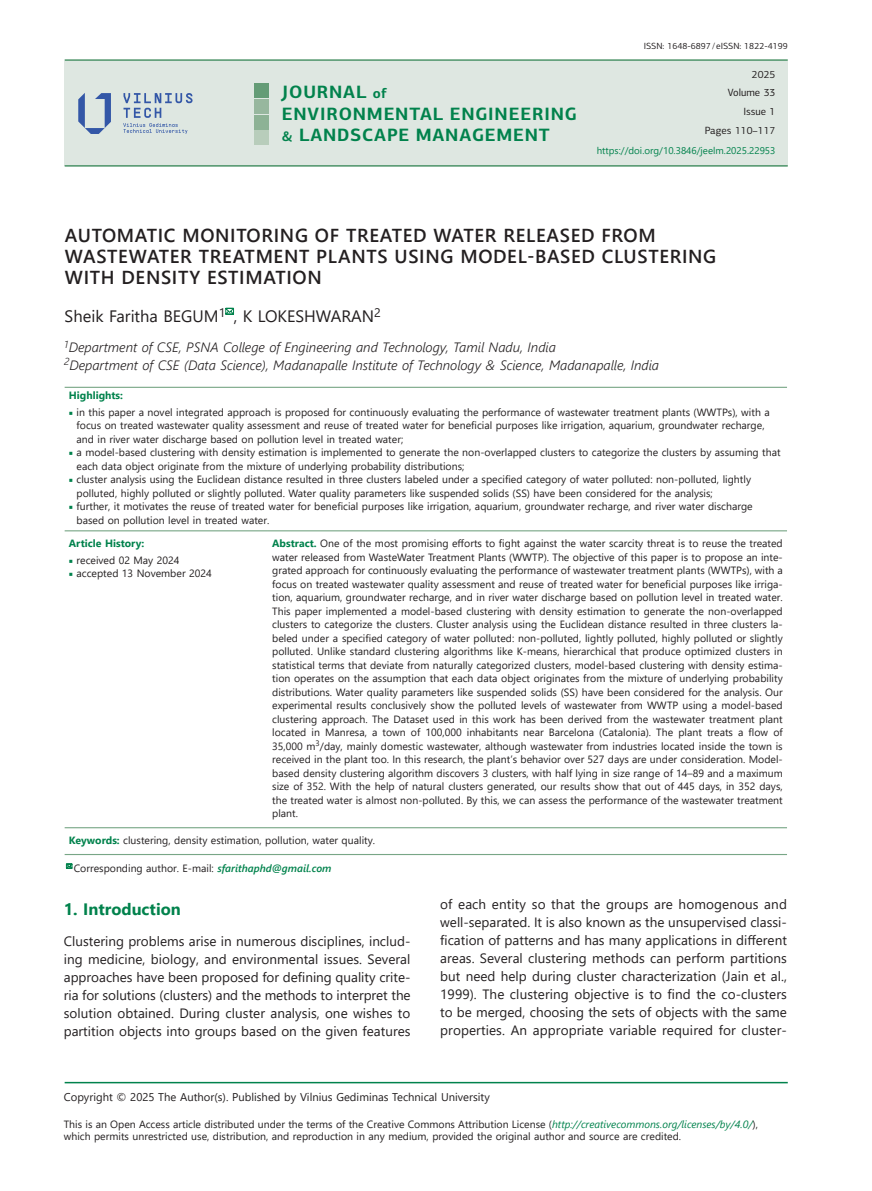
<style>
.page{position:relative;width:872px;height:1191px;background:#fff}
.page>*{position:absolute;margin:0;border:0;box-sizing:border-box;transform-origin:0 0}
.t1{font:600 18.75px/21px "Segoe UI";letter-spacing:.035em;color:#231f20}
.t2{font:700 17.85px/21px "PF Centro Sans Pro";letter-spacing:.045em;color:#01824c}
.t3{font:16.5px "Segoe UI";color:#231f20}
.t4{font:700 16.5px "Segoe UI";color:#01824c}
.t5{font:13.5px/18px "Segoe UI";letter-spacing:.005em;color:#231f20;text-align:justify}
.t6{font:italic 300 13.5px/17.2px "Segoe UI";color:#231f20}
.t7{font:11.25px "Segoe UI";color:#231f20}
.t8{font:10.5px/13.5px "Segoe UI";color:#231f20}
.t9{font:10.5px/18.1px "PF Centro Sans Pro";color:#231f20;text-align:right}
.t10{font:700 10.5px "Segoe UI";color:#01824c}
.t11{font:9.75px "Segoe UI";color:#01824c}
.t12{font:9px "PF Centro Sans Pro";color:#231f20}
.s1{font-size:13.95px}
.s2{font-family:"Minion Pro";color:#01824c}
.s3{font-weight:700;color:#01824c}
.s4{font-weight:600;font-style:italic;color:#01824c}
.s5{font-style:italic;color:#01824c}
</style>
<div class="page">
<svg style="left:225px;top:307px;width:9px;height:8px"></svg>
<hr style="left:65px;top:387px;width:203px;height:1px;background:#78a686">
<hr style="left:268px;top:387px;width:519px;height:1px;background:#78a686">
<hr style="left:65px;top:530px;width:203px;height:1px;background:#78a686">
<hr style="left:268px;top:530px;width:519px;height:1px;background:#78a686">
<hr style="left:65px;top:827px;width:203px;height:1px;background:#78a686">
<hr style="left:268px;top:827px;width:519px;height:1px;background:#78a686">
<hr style="left:65px;top:854px;width:203px;height:1px;background:#78a686">
<hr style="left:268px;top:854px;width:519px;height:1px;background:#78a686">
<svg style="left:65px;top:863px;width:8px;height:6px"></svg>
<hr style="left:65px;top:1081px;width:722px;height:2px;background:#01824c">
<div style="left:65px;top:61px;width:722px;height:104px;background:#dee7e1"></div>
<hr style="left:65px;top:59px;width:722px;height:2px;background:#4b9267">
<hr style="left:65px;top:165px;width:722px;height:2px;background:#4b9267">
<svg style="left:78px;top:93px;width:33px;height:41px"></svg>
<svg style="left:123px;top:93px;width:69px;height:41px"></svg>
<div style="left:255px;top:83px;width:14px;height:15px;background:#649c76"></div>
<div style="left:255px;top:115px;width:14px;height:14px;background:#8db295"></div>
<div style="left:255px;top:130px;width:14px;height:15px;background:#b8cdbb"></div>
<div style="left:255px;top:99px;width:14px;height:15px;background:#97b79e"></div>
<h2 class="t2" style="left:282px;top:82px;width:296px">JOURNAL <span class="s1">of<br></span>ENVIRONMENTAL ENGINEERING <span class="s1">&amp;</span> LANDSCAPE MANAGEMENT</h2>
<p class="t12" style="left:644px;top:41px;width:145px">ISSN: 1648-6897/eISSN: 1822-4199</p>
<p class="t9" style="left:727px;top:66px;width:49px">2025<br>Volume 33<br>Issue 1</p>
<p class="t9" style="left:704px;top:121px;width:72px">Pages 110–117</p>
<p class="t11" style="left:597px;top:141px;width:180px">https://doi.org/10.3846/jeelm.2025.22953</p>
<h1 class="t1" style="left:65px;top:223px;width:653px">AUTOMATIC MONITORING OF TREATED WATER RELEASED FROM<br>WASTEWATER TREATMENT PLANTS USING MODEL-BASED CLUSTERING<br>WITH DENSITY ESTIMATION</h1>
<h3 class="t3" style="left:65px;top:301px;width:318px">Sheik Faritha BEGUM<sup>1</sup> , K LOKESHWARAN<sup>2</sup></h3>
<p class="t6" style="left:65px;top:337px;width:596px"><sup>1</sup>Department of CSE, PSNA College of Engineering and Technology, Tamil Nadu, India<br><sup>2</sup>Department of CSE (Data Science), Madanapalle Institute of Technology &amp; Science, Madanapalle, India</p>
<p class="t10" style="left:69px;top:385px;width:56px">Highlights:</p>
<p class="t8" style="left:77px;top:404px;width:694px;text-indent:-8px"><span class="s2">■</span> in this paper a novel integrated approach is proposed for continuously evaluating the performance of wastewater treatment plants (WWTPs), with a focus on treated wastewater quality assessment and reuse of treated water for beneficial purposes like irrigation, aquarium, groundwater recharge, and in river water discharge based on pollution level in treated water;</p>
<p class="t8" style="left:77px;top:445px;width:705px;text-indent:-8px"><span class="s2">■</span> a model-based clustering with density estimation is implemented to generate the non-overlapped clusters to categorize the clusters by assuming that each data object originate from the mixture of underlying probability distributions;</p>
<p class="t8" style="left:77px;top:472px;width:676px;text-indent:-8px"><span class="s2">■</span> cluster analysis using the Euclidean distance resulted in three clusters labeled under a specified category of water polluted: non-polluted, lightly polluted, highly polluted or slightly polluted. Water quality parameters like suspended solids (SS) have been considered for the analysis;</p>
<p class="t8" style="left:77px;top:499px;width:677px;text-indent:-8px"><span class="s2">■</span> further, it motivates the reuse of treated water for beneficial purposes like irrigation, aquarium, groundwater recharge, and river water discharge based on pollution level in treated water.</p>
<p class="t10" style="left:69px;top:533px;width:77px">Article History:</p>
<p class="t8" style="left:272px;top:535px;width:512px;text-align:justify"><span class="s3">Abstract.</span> One of the most promising efforts to fight against the water scarcity threat is to reuse the treated water released from WasteWater Treatment Plants (WWTP). The objective of this paper is to propose an inte&shy;grated approach for continuously evaluating the performance of wastewater treatment plants (WWTPs), with a focus on treated wastewater quality assessment and reuse of treated water for beneficial purposes like irriga&shy;tion, aquarium, groundwater recharge, and in river water discharge based on pollution level in treated water.<br>This paper implemented a model-based clustering with density estimation to generate the non-overlapped clusters to categorize the clusters. Cluster analysis using the Euclidean distance resulted in three clusters la&shy;beled under a specified category of water polluted: non-polluted, lightly polluted, highly polluted or slightly polluted. Unlike standard clustering algorithms like K-means, hierarchical that produce optimized clusters in statistical terms that deviate from naturally categorized clusters, model-based clustering with density estima&shy;tion operates on the assumption that each data object originates from the mixture of underlying probability distributions. Water quality parameters like suspended solids (SS) have been considered for the analysis. Our experimental results conclusively show the polluted levels of wastewater from WWTP using a model-based clustering approach. The Dataset used in this work has been derived from the wastewater treatment plant located in Manresa, a town of 100,000 inhabitants near Barcelona (Catalonia). The plant treats a flow of 35,000 m<sup>3</sup>/day, mainly domestic wastewater, although wastewater from industries located inside the town is received in the plant too. In this research, the plant’s behavior over 527 days are under consideration. Model&shy;based density clustering algorithm discovers 3 clusters, with half lying in size range of 14–89 and a maximum size of 352. With the help of natural clusters generated, our results show that out of 445 days, in 352 days, the treated water is almost non-polluted. By this, we can assess the performance of the wastewater treatment plant.</p>
<p class="t8" style="left:69px;top:552px;width:112px"><span class="s2">■</span> received 02 May 2024</p>
<p class="t8" style="left:69px;top:566px;width:144px"><span class="s2">■</span> accepted 13 November 2024</p>
<p class="t8" style="left:69px;top:832px;width:308px"><span class="s3">Keywords:</span> clustering, density estimation, pollution, water quality.</p>
<p class="t8" style="left:74px;top:860px;width:259px">Corresponding author. E-mail: <span class="s4">sfarithaphd@gmail.com</span></p>
<h3 class="t4" style="left:64px;top:893px;width:118px">1. Introduction</h3>
<p class="t5" style="left:64px;top:930px;width:348px">Clustering problems arise in numerous disciplines, includ&shy;ing medicine, biology, and environmental issues. Several approaches have been proposed for defining quality crite&shy;ria for solutions (clusters) and the methods to interpret the solution obtained. During cluster analysis, one wishes to partition objects into groups based on the given features</p>
<p class="t5" style="left:440px;top:893px;width:348px">of each entity so that the groups are homogenous and well-separated. It is also known as the unsupervised classi&shy;fication of patterns and has many applications in different areas. Several clustering methods can perform partitions but need help during cluster characterization (Jain et al., 1999). The clustering objective is to find the co-clusters to be merged, choosing the sets of objects with the same properties. An appropriate variable required for cluster-</p>
<p class="t7" style="left:64px;top:1086px;width:427px">Copyright © 2025 The Author(s). Published by Vilnius Gediminas Technical University</p>
<p class="t8" style="left:64px;top:1117px;width:695px;line-height:12px">This is an Open Access article distributed under the terms of the Creative Commons Attribution License (<span class="s5">http://creativecommons.org/licenses/by/4.0/</span>), which permits unrestricted use, distribution, and reproduction in any medium, provided the original author and source are credited.</p>
</div>
